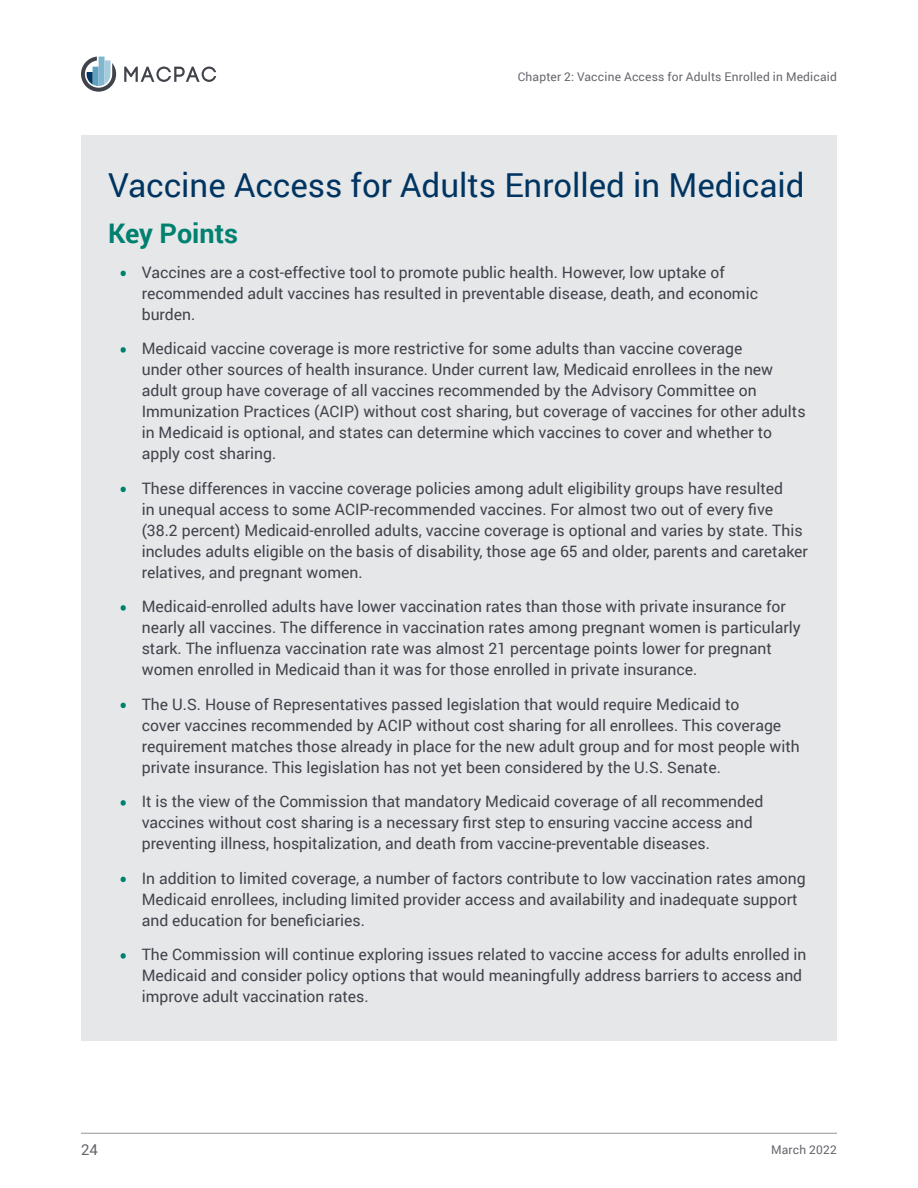
<style>
.page{position:relative;width:918px;height:1188px;background:#fff}
.page>*{position:absolute;margin:0;border:0;box-sizing:border-box;transform-origin:0 0}
.Title_Key_Points{font:33px "Roboto";color:#003461}
.H1_Key_Points{font:700 27px "Roboto";color:#008170}
.List_Bullet_1{font:15.75px/21px "Roboto";color:#40434b}
.t1{font:15px "Roboto";color:#65666c}
.t2{font:12px "Roboto";letter-spacing:.015em;color:#65666c}
.s1{font-weight:700;font-size:9.15px;color:#008170}
</style>
<div class="page">
<hr style="left:81px;top:1133px;width:756px;height:1px;background:#939598">
<svg style="left:81px;top:57px;width:35px;height:35px"></svg>
<svg style="left:124px;top:67px;width:92px;height:15px"></svg>
<div style="left:81px;top:135px;width:756px;height:905px;background:#e6e7e8"></div>
<p class="t2" style="left:518px;top:68px;width:321px">Chapter 2: Vaccine Access for Adults Enrolled in Medicaid</p>
<h2 class="Title_Key_Points" style="left:108px;top:162px;width:698px">Vaccine Access for Adults Enrolled in Medicaid</h2>
<h3 class="H1_Key_Points" style="left:108px;top:214px;width:132px">Key Points</h3>
<p class="List_Bullet_1" style="left:142px;top:261px;width:618px;text-indent:-20px"><span class="s1">•</span> Vaccines are a cost-effective tool to promote public health. However, low uptake of recommended adult vaccines has resulted in preventable disease, death, and economic burden.</p>
<p class="List_Bullet_1" style="left:142px;top:337px;width:665px;text-indent:-20px"><span class="s1">•</span> Medicaid vaccine coverage is more restrictive for some adults than vaccine coverage<br>under other sources of health insurance. Under current law, Medicaid enrollees in the new adult group have coverage of all vaccines recommended by the Advisory Committee on Immunization Practices (ACIP) without cost sharing, but coverage of vaccines for other adults in Medicaid is optional, and states can determine which vaccines to cover and whether to apply cost sharing.</p>
<p class="List_Bullet_1" style="left:142px;top:477px;width:668px;text-indent:-20px"><span class="s1">•</span> These differences in vaccine coverage policies among adult eligibility groups have resulted<br>in unequal access to some ACIP-recommended vaccines. For almost two out of every five (38.2 percent) Medicaid-enrolled adults, vaccine coverage is optional and varies by state. This includes adults eligible on the basis of disability, those age 65 and older, parents and caretaker relatives, and pregnant women.</p>
<p class="List_Bullet_1" style="left:142px;top:595px;width:661px;text-indent:-20px"><span class="s1">•</span> Medicaid-enrolled adults have lower vaccination rates than those with private insurance for nearly all vaccines. The difference in vaccination rates among pregnant women is particularly stark. The influenza vaccination rate was almost 21 percentage points lower for pregnant women enrolled in Medicaid than it was for those enrolled in private insurance.</p>
<p class="List_Bullet_1" style="left:142px;top:693px;width:660px;text-indent:-20px"><span class="s1">•</span> The U.S. House of Representatives passed legislation that would require Medicaid to<br>cover vaccines recommended by ACIP without cost sharing for all enrollees. This coverage requirement matches those already in place for the new adult group and for most people with private insurance. This legislation has not yet been considered by the U.S. Senate.</p>
<p class="List_Bullet_1" style="left:142px;top:790px;width:623px;text-indent:-20px"><span class="s1">•</span> It is the view of the Commission that mandatory Medicaid coverage of all recommended vaccines without cost sharing is a necessary first step to ensuring vaccine access and preventing illness, hospitalization, and death from vaccine-preventable diseases.</p>
<p class="List_Bullet_1" style="left:142px;top:867px;width:665px;text-indent:-20px"><span class="s1">•</span> In addition to limited coverage, a number of factors contribute to low vaccination rates among<br>Medicaid enrollees, including limited provider access and availability and inadequate support and education for beneficiaries.</p>
<p class="List_Bullet_1" style="left:142px;top:943px;width:666px;text-indent:-20px"><span class="s1">•</span> The Commission will continue exploring issues related to vaccine access for adults enrolled in<br>Medicaid and consider policy options that would meaningfully address barriers to access and improve adult vaccination rates.</p>
<p class="t1" style="left:81px;top:1139px;width:18px">24</p>
<p class="t2" style="left:771px;top:1141px;width:67px">March 2022</p>
</div>
